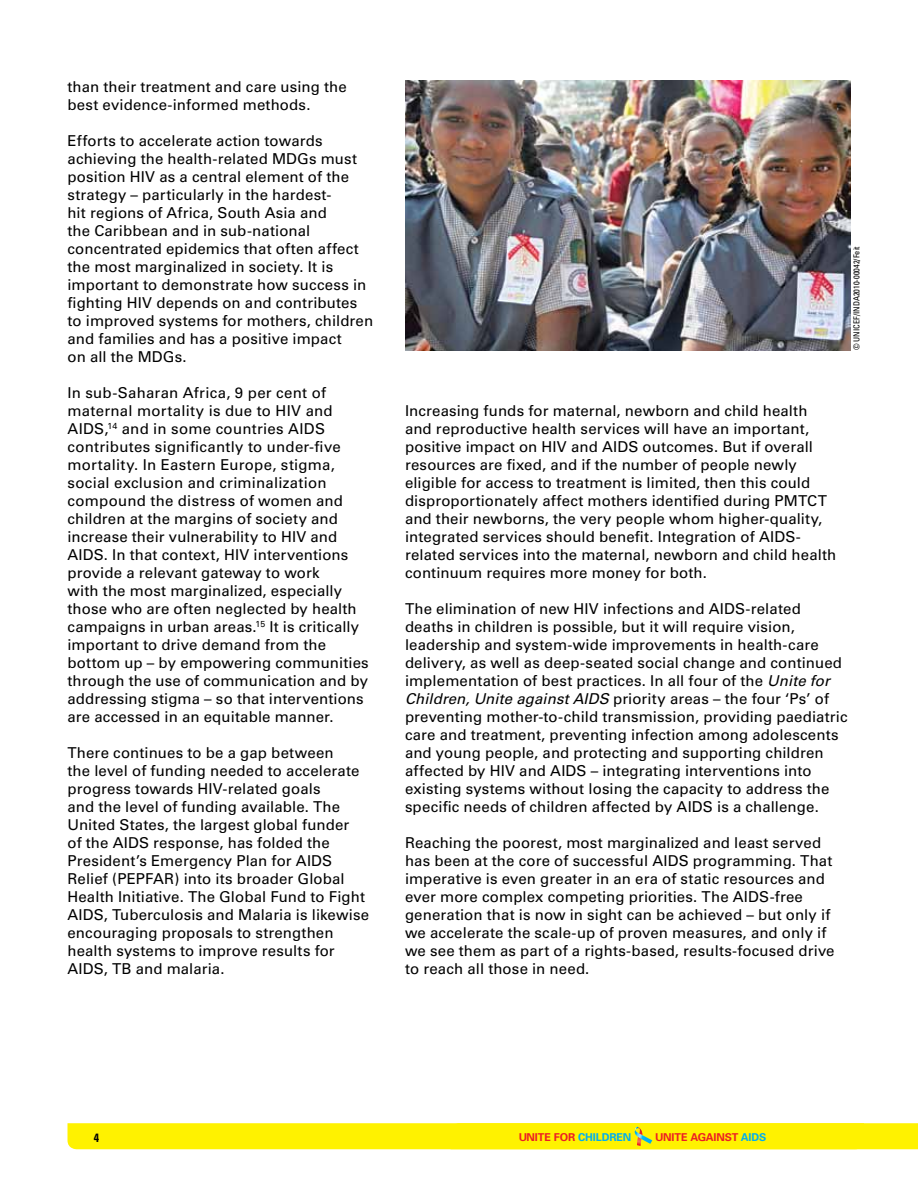
<style>
.page{position:relative;width:918px;height:1188px;background:#fff}
.page>*{position:absolute;margin:0;border:0;box-sizing:border-box;transform-origin:0 0}
.t1{font:15px/18px "Univers";letter-spacing:.01em;color:#000}
.t2{font:700 condensed 12px "Univers";color:#000}
.t3{font:700 10.8px "Univers";letter-spacing:-.01em;color:#ed1d24}
.t4{font:condensed 8.25px "Univers";color:#000}
.s1{font-style:italic}
.s2{color:#00aeef}
</style>
<div class="page">
<img style="left:405px;top:81px;width:445px;height:269px">
<div style="left:68px;top:1123px;width:850px;height:26px;background:#fff200"></div>
<p class="t1" style="left:68px;top:78px;width:281px">than their treatment and care using the best evidence-informed methods.</p>
<p class="t1" style="left:68px;top:132px;width:307px">Efforts to accelerate action towards achieving the health-related MDGs must position HIV as a central element of the strategy – particularly in the hardest-<br>hit regions of Africa, South Asia and<br>the Caribbean and in sub-national concentrated epidemics that often affect the most marginalized in society. It is important to demonstrate how success in fighting HIV depends on and contributes to improved systems for mothers, children and families and has a positive impact<br>on all the MDGs.</p>
<p class="t1" style="left:67px;top:384px;width:303px">In sub-Saharan Africa, 9 per cent of maternal mortality is due to HIV and AIDS,<sup>14</sup> and in some countries AIDS contributes significantly to under-five mortality. In Eastern Europe, stigma, social exclusion and criminalization compound the distress of women and children at the margins of society and increase their vulnerability to HIV and AIDS. In that context, HIV interventions provide a relevant gateway to work<br>with the most marginalized, especially those who are often neglected by health campaigns in urban areas.<sup>15</sup> It is critically important to drive demand from the bottom up – by empowering communities through the use of communication and by addressing stigma – so that interventions are accessed in an equitable manner.</p>
<p class="t1" style="left:68px;top:744px;width:303px">There continues to be a gap between<br>the level of funding needed to accelerate progress towards HIV-related goals<br>and the level of funding available. The United States, the largest global funder<br>of the AIDS response, has folded the President’s Emergency Plan for AIDS Relief (PEPFAR) into its broader Global Health Initiative. The Global Fund to Fight AIDS, Tuberculosis and Malaria is likewise encouraging proposals to strengthen health systems to improve results for AIDS, TB and malaria.</p>
<p class="t4" style="left:851px;top:350px;width:105px;rotate:-90deg">© UNICEF/INDA2010-00042/Feit</p>
<p class="t1" style="left:405px;top:402px;width:433px">Increasing funds for maternal, newborn and child health and reproductive health services will have an important, positive impact on HIV and AIDS outcomes. But if overall resources are fixed, and if the number of people newly eligible for access to treatment is limited, then this could disproportionately affect mothers identified during PMTCT and their newborns, the very people whom higher-quality, integrated services should benefit. Integration of AIDS&shy;related services into the maternal, newborn and child health continuum requires more money for both.</p>
<p class="t1" style="left:405px;top:600px;width:444px">The elimination of new HIV infections and AIDS-related deaths in children is possible, but it will require vision, leadership and system-wide improvements in health-care delivery, as well as deep-seated social change and continued implementation of best practices. In all four of the <span class="s1">Unite for Children, Unite against AIDS</span> priority areas – the four ‘Ps’ of preventing mother-to-child transmission, providing paediatric care and treatment, preventing infection among adolescents and young people, and protecting and supporting children affected by HIV and AIDS – integrating interventions into existing systems without losing the capacity to address the specific needs of children affected by AIDS is a challenge.</p>
<p class="t1" style="left:405px;top:834px;width:431px">Reaching the poorest, most marginalized and least served has been at the core of successful AIDS programming. That imperative is even greater in an era of static resources and ever more complex competing priorities. The AIDS-free generation that is now in sight can be achieved – but only if we accelerate the scale-up of proven measures, and only if we see them as part of a rights-based, results-focused drive to reach all those in need.</p>
<p class="t2" style="left:94px;top:1130px;width:7px">4</p>
<p class="t3" style="left:519px;top:1130px;width:114px">UNITE FOR <span class="s2">CHILDREN</span></p>
<p class="t3" style="left:655px;top:1130px;width:113px">UNITE AGAINST <span class="s2">AIDS</span></p>
</div>
